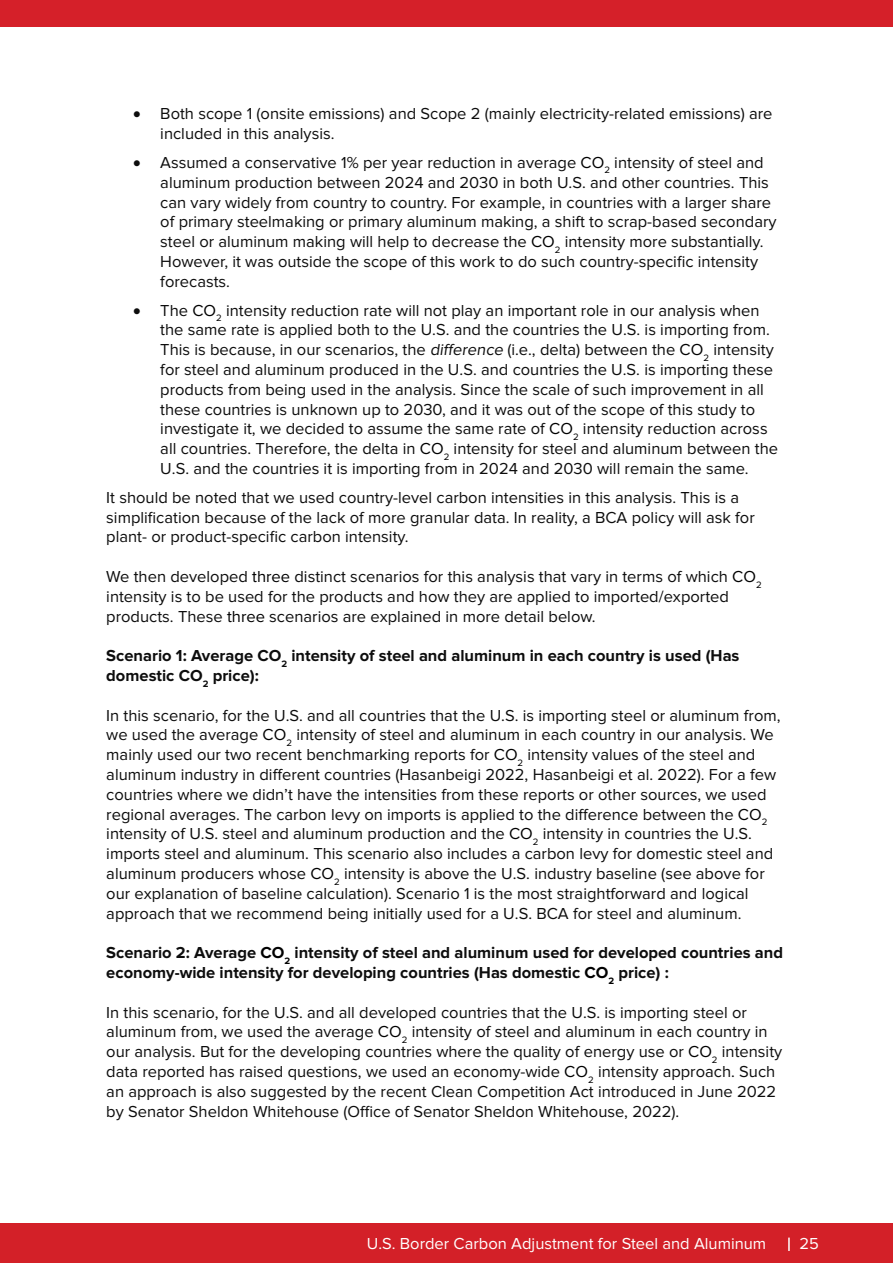
<style>
.page{position:relative;width:893px;height:1263px;background:#fff}
.page>*{position:absolute;margin:0;border:0;box-sizing:border-box;transform-origin:0 0}
.t1{font:16.5px/19.8px "Proxima Nova";color:#0d0d0d}
.t2{font:700 16.5px/19.8px "Proxima Nova";color:#0d0d0d}
.t3{font:16.5px "Proxima Nova";color:#fff}
.s1{color:#000}
</style>
<div class="page">
<div style="left:0;top:1222px;width:893px;height:41px;background:#d32028"></div>
<svg style="left:788px;top:1237px;width:2px;height:14px"></svg>
<div style="left:0;top:0;width:893px;height:27px;background:#d52029"></div>
<p class="t1" style="left:160px;top:105px;width:614px;text-indent:-27px">• Both scope 1 (onsite emissions) and Scope 2 (mainly electricity-related emissions) are included in this analysis.</p>
<p class="t1" style="left:160px;top:153px;width:618px;text-indent:-27px">• Assumed a conservative 1% per year reduction in average <span class="s1">CO</span><sub>2</sub> intensity of steel and aluminum production between 2024 and 2030 in both U.S. and other countries. This can vary widely from country to country. For example, in countries with a larger share of primary steelmaking or primary aluminum making, a shift to scrap-based secondary steel or aluminum making will help to decrease the <span class="s1">CO</span><sub>2</sub> intensity more substantially.<br>However, it was outside the scope of this work to do such country-specific intensity forecasts.</p>
<p class="t1" style="left:160px;top:301px;width:619px;text-indent:-27px">• The <span class="s1">CO</span><sub>2</sub> intensity reduction rate will not play an important role in our analysis when the same rate is applied both to the U.S. and the countries the U.S. is importing from.<br>This is because, in our scenarios, the difference (i.e., delta) between the <span class="s1">CO</span><sub>2</sub> intensity for steel and aluminum produced in the U.S. and countries the U.S. is importing these products from being used in the analysis. Since the scale of such improvement in all these countries is unknown up to 2030, and it was out of the scope of this study to investigate it, we decided to assume the same rate of <span class="s1">CO</span><sub>2</sub> intensity reduction across all countries. Therefore, the delta in <span class="s1">CO</span><sub>2</sub> intensity for steel and aluminum between the U.S. and the countries it is importing from in 2024 and 2030 will remain the same.</p>
<p class="t1" style="left:106px;top:488px;width:634px">It should be noted that we used country-level carbon intensities in this analysis. This is a</p>
<p class="t1" style="left:106px;top:508px;width:650px">simplification because of the lack of more granular data. In reality, a BCA policy will ask for plant- or product-specific carbon intensity.</p>
<p class="t1" style="left:106px;top:567px;width:657px">We then developed <span class="s1">three</span> distinct scenarios for this analysis that vary in terms of which <span class="s1">CO</span><sub>2 </sub>intensity is to be used for the products and how they are applied to imported/exported</p>
<p class="t1" style="left:106px;top:607px;width:491px">products. These <span class="s1">three</span> scenarios are explained in more detail below.</p>
<p class="t2" style="left:106px;top:646px;width:635px">Scenario 1: Average CO<sub>2</sub> intensity of steel and aluminum in each country is used (Has</p>
<p class="t2" style="left:106px;top:666px;width:154px">domestic CO<sub>2</sub> price):</p>
<p class="t1" style="left:106px;top:706px;width:676px">In this scenario, for the U.S. and all countries that the U.S. is importing steel or aluminum from, we used the average <span class="s1">CO</span><sub>2</sub> intensity of steel and aluminum in each country in our analysis. We mainly used our two recent benchmarking reports for <span class="s1">CO</span><sub>2</sub> intensity values of the steel and aluminum industry in different countries (Hasanbeigi 2022, Hasanbeigi et al. 2022). For a few countries where we didn’t have the intensities from these reports or other sources, we used regional averages. The carbon levy on imports is applied to the difference between the <span class="s1">CO</span><sub>2 </sub>intensity of U.S. steel and aluminum production and the <span class="s1">CO</span><sub>2</sub> intensity in countries the U.S. imports steel and aluminum. This scenario also includes a carbon levy for domestic steel and aluminum producers whose <span class="s1">CO</span><sub>2</sub> intensity is above the U.S. industry baseline (see above for our explanation of baseline calculation). Scenario 1 is the most straightforward and logical</p>
<p class="t1" style="left:106px;top:904px;width:637px">approach that we recommend being initially used for a U.S. BCA for steel and aluminum.</p>
<p class="t2" style="left:106px;top:943px;width:678px">Scenario 2: Average <span class="s1">CO</span><sub>2</sub> intensity of steel and aluminum used for developed countries and economy-wide intensity for developing countries (Has domestic <span class="s1">CO</span><sub>2</sub> price) :</p>
<p class="t1" style="left:106px;top:1003px;width:677px">In this scenario, for the U.S. and all developed countries that the U.S. is importing steel or aluminum from, we used the average <span class="s1">CO</span><sub>2</sub> intensity of steel and aluminum in each country in our analysis. But for the developing countries where the quality of energy use or <span class="s1">CO</span><sub>2</sub> intensity data reported has raised questions, we used an economy-wide <span class="s1">CO</span><sub>2</sub> intensity approach. Such an approach is also suggested by the recent Clean Competition Act introduced in June 2022 by Senator Sheldon Whitehouse (Office of Senator Sheldon Whitehouse, 2022).</p>
<p class="t3" style="left:367px;top:1236px;width:401px">U.S. Border Carbon Adjustment for Steel and Aluminum</p>
<p class="t3" style="left:799px;top:1236px;width:21px">25</p>
</div>
